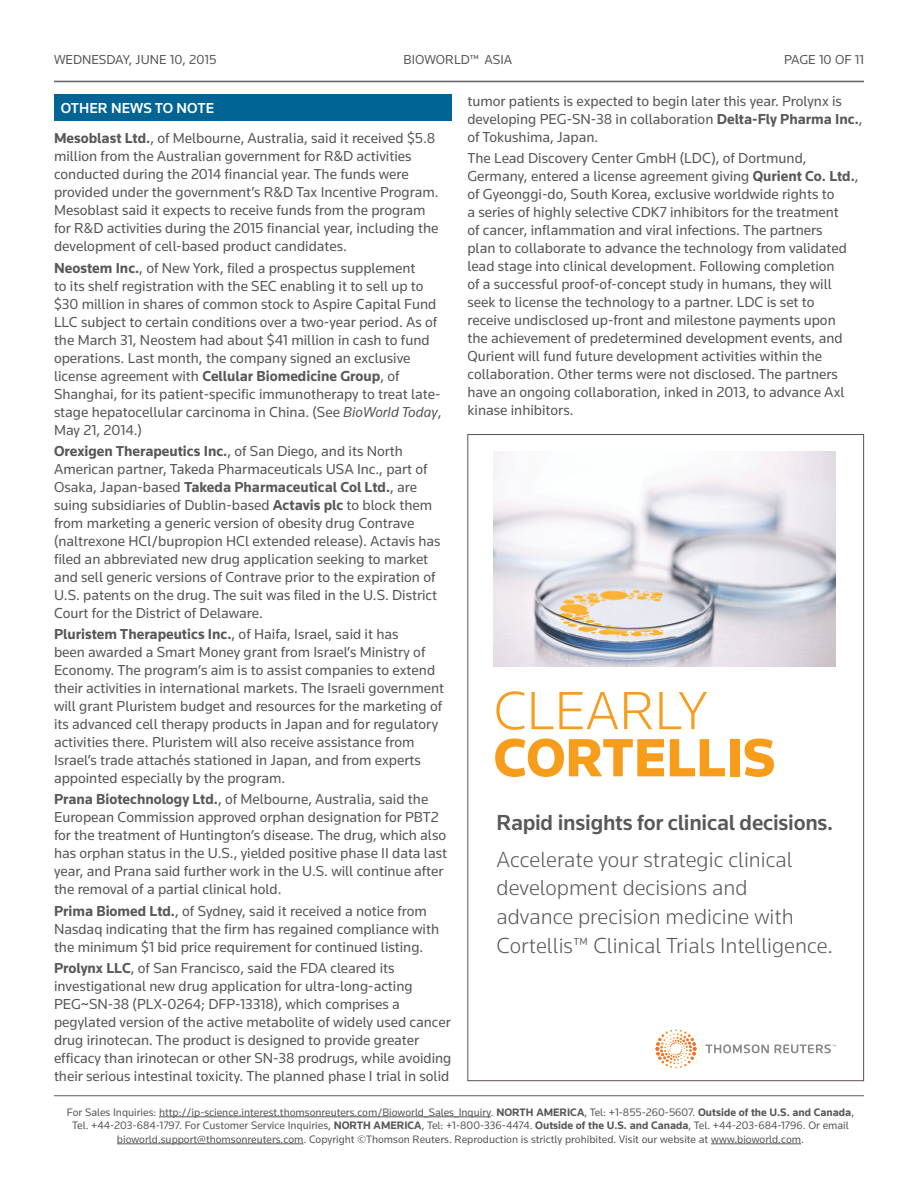
<style>
.page{position:relative;width:918px;height:1188px;background:#fff}
.page>*{position:absolute;margin:0;border:0;box-sizing:border-box;transform-origin:0 0}
.t1{font:900 55.8px/47.1px "Knowledge";color:#f89c1c}
.t2{font:300 22.65px/28.8px "Knowledge";color:#57585a}
.t3{font:500 22.65px/36.8px "Knowledge";letter-spacing:-.01em;color:#57585a}
.Body{font:15px/18px "Knowledge";color:#57585a}
.t4{font:500 15px "Knowledge";color:#fff}
.t5{font:13.5px "Knowledge";color:#57585a}
.t6{font:11.25px/13.5px "Knowledge";color:#57585a;text-align:center}
.s1{font-weight:700}
.s2{font-style:italic}
.s3{font-weight:300}
</style>
<div class="page">
<hr style="left:54px;top:81px;width:810px;height:1px;background:#57585a">
<hr style="left:159px;top:1117px;width:332px;height:1px;background:#57585a">
<hr style="left:117px;top:1144px;width:186px;height:1px;background:#57585a">
<hr style="left:711px;top:1144px;width:90px;height:1px;background:#57585a">
<hr style="left:54px;top:1095px;width:810px;height:1px;background:#57585a">
<div style="left:54px;top:94px;width:398px;height:28px;background:#006494"></div>
<img style="left:494px;top:451px;width:342px;height:215px">
<svg style="left:705px;top:1044px;width:131px;height:9px"></svg>
<svg style="left:655px;top:1029px;width:42px;height:37px"></svg>
<p class="t5" style="left:54px;top:52px;width:164px">WEDNESDAY, JUNE 10, 2015</p>
<p class="t5" style="left:404px;top:52px;width:110px">BIOWORLD™ ASIA</p>
<p class="t5" style="left:784px;top:52px;width:81px">PAGE 10 OF 11</p>
<p class="t4" style="left:61px;top:99px;width:155px">OTHER NEWS TO NOTE</p>
<p class="Body" style="left:54px;top:129px;width:386px"><span class="s1">Mesoblast Ltd.</span>, of Melbourne, Australia, said it received $5.8 million from the Australian government for R&amp;D activities conducted during the 2014 financial year. The funds were provided under the government’s R&amp;D Tax Incentive Program.<br>Mesoblast said it expects to receive funds from the program for R&amp;D activities during the 2015 financial year, including the development of cell-based product candidates.</p>
<p class="Body" style="left:54px;top:258px;width:389px"><span class="s1">Neostem Inc.</span>, of New York, filed a prospectus supplement<br>to its shelf registration with the SEC enabling it to sell up to $30 million in shares of common stock to Aspire Capital Fund LLC subject to certain conditions over a two-year period. As of the March 31, Neostem had about $41 million in cash to fund operations. Last month, the company signed an exclusive license agreement with <span class="s1">Cellular Biomedicine Group</span>, of Shanghai, for its patient-specific immunotherapy to treat late&shy;stage hepatocellular carcinoma in China. (See <span class="s2">BioWorld Today</span>, May 21, 2014.)</p>
<p class="Body" style="left:54px;top:442px;width:388px"><span class="s1">Orexigen Therapeutics Inc.</span>, of San Diego, and its North American partner, Takeda Pharmaceuticals USA Inc., part of Osaka, Japan-based <span class="s1">Takeda Pharmaceutical Col Ltd.</span>, are suing subsidiaries of Dublin-based <span class="s1">Actavis plc</span> to block them from marketing a generic version of obesity drug Contrave (naltrexone HCl/bupropion HCl extended release). Actavis has filed an abbreviated new drug application seeking to market and sell generic versions of Contrave prior to the expiration of U.S. patents on the drug. The suit was filed in the U.S. District Court for the District of Delaware.</p>
<p class="Body" style="left:54px;top:625px;width:392px"><span class="s1">Pluristem Therapeutics Inc.</span>, of Haifa, Israel, said it has<br>been awarded a Smart Money grant from Israel’s Ministry of Economy. The program’s aim is to assist companies to extend their activities in international markets. The Israeli government will grant Pluristem budget and resources for the marketing of its advanced cell therapy products in Japan and for regulatory activities there. Pluristem will also receive assistance from Israel’s trade attachés stationed in Japan, and from experts appointed especially by the program.</p>
<p class="Body" style="left:54px;top:790px;width:395px"><span class="s1">Prana Biotechnology Ltd.</span>, of Melbourne, Australia, said the European Commission approved orphan designation for PBT2 for the treatment of Huntington’s disease. The drug, which also has orphan status in the U.S., yielded positive phase II data last year, and Prana said further work in the U.S. will continue after the removal of a partial clinical hold.</p>
<p class="Body" style="left:54px;top:901px;width:387px"><span class="s1">Prima Biomed Ltd.</span>, of Sydney, said it received a notice from<br>Nasdaq indicating that the firm has regained compliance with the minimum $1 bid price requirement for continued listing.</p>
<p class="Body" style="left:54px;top:959px;width:399px"><span class="s1">Prolynx LLC</span>, of San Francisco, said the FDA cleared its investigational new drug application for ultra-long-acting PEG~SN-38 (PLX-0264; DFP-13318), which comprises a pegylated version of the active metabolite of widely used cancer drug irinotecan. The product is designed to provide greater efficacy than irinotecan or other SN-38 prodrugs, while avoiding their serious intestinal toxicity. The planned phase I trial in solid</p>
<p class="Body" style="left:467px;top:92px;width:397px">tumor patients is expected to begin later this year. Prolynx is developing PEG-SN-38 in collaboration <span class="s1">Delta-Fly Pharma Inc.</span>, of Tokushima, Japan.</p>
<p class="Body" style="left:467px;top:149px;width:393px">The Lead Discovery Center GmbH (LDC), of Dortmund, Germany, entered a license agreement giving <span class="s1">Qurient Co. Ltd.</span>, of Gyeonggi-do, South Korea, exclusive worldwide rights to<br>a series of highly selective CDK7 inhibitors for the treatment<br>of cancer, inflammation and viral infections. The partners<br>plan to collaborate to advance the technology from validated lead stage into clinical development. Following completion<br>of a successful proof-of-concept study in humans, they will seek to license the technology to a partner. LDC is set to receive undisclosed up-front and milestone payments upon the achievement of predetermined development events, and Qurient will fund future development activities within the collaboration. Other terms were not disclosed. The partners have an ongoing collaboration, inked in 2013, to advance Axl kinase inhibitors.</p>
<p class="t1" style="left:494px;top:686px;width:283px"><span class="s3">CLEARLY<br></span>CORTELLIS</p>
<p class="t3" style="left:497px;top:804px;width:338px">Rapid insights for clinical decisions.<br><span class="s3">Accelerate your strategic clinical</span></p>
<p class="t2" style="left:497px;top:873px;width:338px">development decisions and<br>advance precision medicine with<br>Cortellis™ Clinical Trials Intelligence.</p>
<p class="t6" style="left:67px;top:1105px;width:789px">For Sales Inquiries: http://ip-science.interest.thomsonreuters.com/Bioworld_Sales_Inquiry. <span class="s1">NORTH AMERICA</span>, Tel: +1-855-260-5607. <span class="s1">Outside of the U.S. and Canada</span>,<br>Tel. +44-203-684-1797. For Customer Service Inquiries, <span class="s1">NORTH AMERICA</span>, Tel: +1-800-336-4474. <span class="s1">Outside of the U.S. and Canada</span>, Tel. +44-203-684-1796. Or email bioworld.support@thomsonreuters.com. Copyright ©Thomson Reuters. Reproduction is strictly prohibited. Visit our website at www.bioworld.com.</p>
</div>
